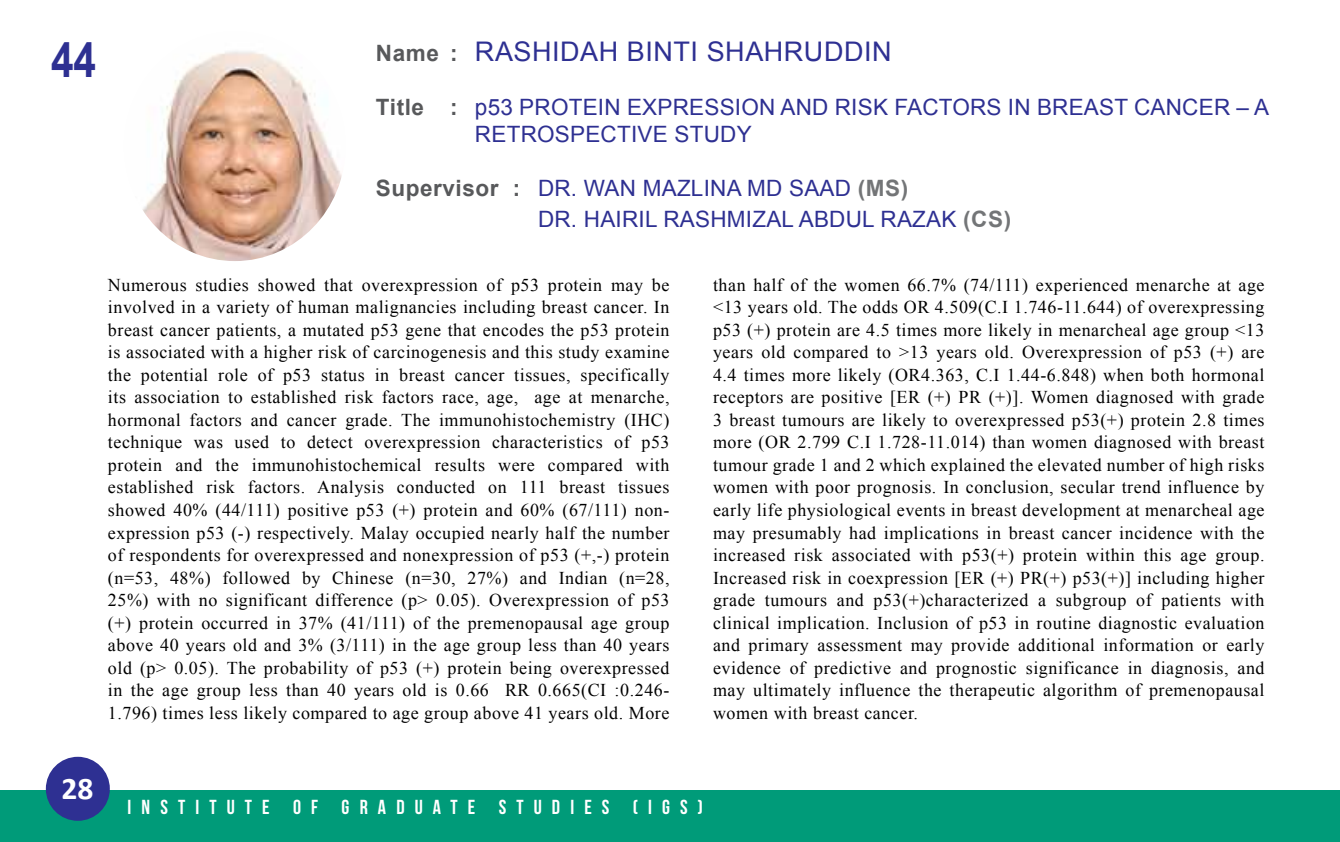
<style>
.page{position:relative;width:1340px;height:842px;background:#fff}
.page>*{position:absolute;margin:0;border:0;box-sizing:border-box;transform-origin:0 0}
.t1{font:700 49.5px "Arial";color:#2e3092;scale:.82 1}
.t2{font:700 31.5px "Calibri";color:#fff}
.t3{font:27px "Arial";letter-spacing:.02em;color:#2e3092}
.t4{font:22.5px/27px "Arial";letter-spacing:.01em;color:#2e3092}
.t5{font:700 20.25px "Bebas Neue";letter-spacing:.5em;color:#fff}
.t6{font:18px/22.5px "Times New Roman";letter-spacing:.03em;color:#000;text-align:justify}
.s1{font-weight:700;font-size:22.5px;color:#58595b}
.s2{font-weight:700;color:#58595b}
.s3{font-weight:700;color:#737577}
</style>
<div class="page">
<div style="left:0;top:790px;width:1339px;height:51px;background:#009b79"></div>
<div style="left:46px;top:756px;width:64px;height:64px;background:#2e3092;border-radius:50%"></div>
<hr style="left:1339px;top:790px;width:1px;height:51px;background:#006bb7">
<img style="left:142px;top:51px;width:200px;height:210px">
<h1 class="t1" style="left:51px;top:26px;width:57px">44</h1>
<h3 class="t3" style="left:376px;top:33px;width:517px"><span class="s1">Name :</span> RASHIDAH BINTI SHAHRUDDIN</h3>
<p class="t4" style="left:475px;top:93px;width:795px;text-indent:-99px"><span class="s2">Title :</span> p53 PROTEIN EXPRESSION AND RISK FACTORS IN BREAST CANCER – A<br>RETROSPECTIVE STUDY</p>
<p class="t4" style="left:538px;top:172px;width:474px;line-height:31.5px;text-indent:-162px"><span class="s2">Supervisor :</span> DR. WAN MAZLINA MD SAAD <span class="s3">(MS)<br></span>DR. HAIRIL RASHMIZAL ABDUL RAZAK <span class="s3">(CS)</span></p>
<p class="t6" style="left:108px;top:273px;width:563px">Numerous studies showed that overexpression of p53 protein may be involved in a variety of human malignancies including breast cancer. In breast cancer patients, a mutated p53 gene that encodes the p53 protein is associated with a higher risk of carcinogenesis and this study examine the potential role of p53 status in breast cancer tissues, specifically its association to established risk factors race, age, age at menarche, hormonal factors and cancer grade. The immunohistochemistry (IHC) technique was used to detect overexpression characteristics of p53 protein and the immunohistochemical results were compared with established risk factors. Analysis conducted on 111 breast tissues showed 40% (44/111) positive p53 (+) protein and 60% (67/111) non&shy;expression p53 (-) respectively. Malay occupied nearly half the number of respondents for overexpressed and nonexpression of p53 (+,-) protein (n=53, 48%) followed by Chinese (n=30, 27%) and Indian (n=28, 25%) with no significant difference (p&gt; 0.05). Overexpression of p53 (+) protein occurred in 37% (41/111) of the premenopausal age group above 40 years old and 3% (3/111) in the age group less than 40 years old (p&gt; 0.05). The probability of p53 (+) protein being overexpressed in the age group less than 40 years old is 0.66 RR 0.665(CI :0.246- 1.796) times less likely compared to age group above 41 years old. More</p>
<p class="t6" style="left:713px;top:273px;width:553px">than half of the women 66.7% (74/111) experienced menarche at age &lt;13 years old. The odds OR 4.509(C.I 1.746-11.644) of overexpressing p53 (+) protein are 4.5 times more likely in menarcheal age group &lt;13 years old compared to &gt;13 years old. Overexpression of p53 (+) are 4.4 times more likely (OR4.363, C.I 1.44-6.848) when both hormonal receptors are positive [ER (+) PR (+)]. Women diagnosed with grade 3 breast tumours are likely to overexpressed p53(+) protein 2.8 times more (OR 2.799 C.I 1.728-11.014) than women diagnosed with breast tumour grade 1 and 2 which explained the elevated number of high risks women with poor prognosis. In conclusion, secular trend influence by early life physiological events in breast development at menarcheal age may presumably had implications in breast cancer incidence with the increased risk associated with p53(+) protein within this age group.<br>Increased risk in coexpression [ER (+) PR(+) p53(+)] including higher grade tumours and p53(+)characterized a subgroup of patients with clinical implication. Inclusion of p53 in routine diagnostic evaluation and primary assessment may provide additional information or early evidence of predictive and prognostic significance in diagnosis, and may ultimately influence the therapeutic algorithm of premenopausal women with breast cancer.</p>
<h2 class="t2" style="left:61px;top:765px;width:33px">28</h2>
<p class="t5" style="left:128px;top:795px;width:577px">INSTITUTE OF GRADUATE STUDIES (IGS)</p>
</div>
